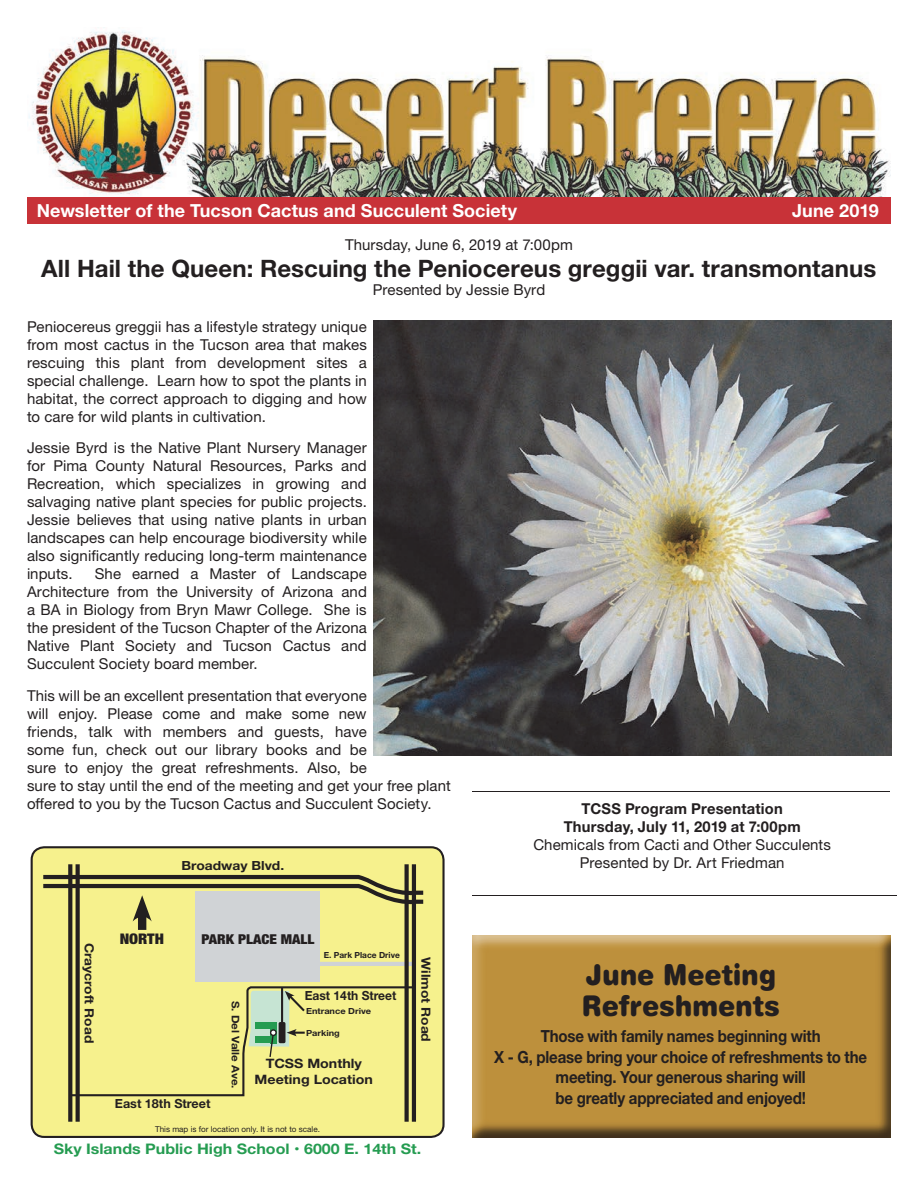
<style>
.page{position:relative;width:918px;height:1188px;background:#fff}
.page>*{position:absolute;margin:0;border:0;box-sizing:border-box;transform-origin:0 0}
.t1{font:900 28.65px/30.9px "Helvetica Rounded";letter-spacing:.005em;color:#231f20;scale:.9 1}
.t2{font:700 24px "Helvetica Neue";letter-spacing:.005em;color:#231f20}
.t3{font:700 18px "Helvetica Neue";letter-spacing:.005em;color:#fff}
.t4{font:700 16.8px/20.1px "Helvetica Neue";letter-spacing:-.01em;color:#231f20;text-align:center;scale:.9 1}
.t5{font:15px/18px "Helvetica Neue";letter-spacing:.005em;color:#231f20;text-align:justify}
.t6{font:700 15px/18px "Helvetica Neue";letter-spacing:.015em;color:#231f20;text-align:center}
.t7{font:900 condensed 14.7px "Helvetica Neue";color:#231f20;scale:1.1 1}
.t8{font:700 14.55px "Helvetica Neue";color:#259c51;scale:1.1 1}
.t9{font:900 condensed 13.65px "Helvetica Neue";color:#231f20;scale:1.1 1}
.t10{font:700 12.9px/16px "Helvetica Neue";color:#231f20;text-align:center;scale:1.1 1}
.t11{font:700 12.6px "Helvetica Neue";color:#231f20;scale:1.1 1}
.t12{font:700 12.6px "Helvetica Neue";color:#231f20}
.t13{font:700 12.6px "Helvetica Neue";color:#231f20;scale:.96 1}
.t14{font:700 10.5px "Helvetica Neue";color:#231f20;scale:1.1 1}
.t15{font:700 8.4px "Helvetica Neue";color:#231f20;scale:1.1 1}
.t16{font:700 8.4px "Helvetica Neue";color:#231f20}
.t17{font:8.1px "Helvetica Neue";color:#231f20}
</style>
<div class="page">
<img style="left:28px;top:27px;width:863px;height:170px">
<div style="left:27px;top:197px;width:864px;height:27px;background:#c83238"></div>
<img style="left:473px;top:936px;width:418px;height:201px">
<div style="left:32px;top:847px;width:412px;height:290px;background:#f6f18d;border-radius:13px"></div>
<div style="left:31px;top:846px;width:414px;height:292px;border:2px solid #231f20;border-radius:13px"></div>
<div style="left:196px;top:891px;width:124px;height:91px;background:#d0d3d6"></div>
<div style="left:138px;top:911px;width:8px;height:19px;background:#231f20"></div>
<svg style="left:68px;top:864px;width:4px;height:258px"></svg>
<svg style="left:76px;top:864px;width:4px;height:258px"></svg>
<svg style="left:43px;top:873px;width:381px;height:49px"></svg>
<hr style="left:315px;top:962px;width:99px;height:4px;background:#d0d3d6">
<svg style="left:405px;top:864px;width:4px;height:258px"></svg>
<hr style="left:412px;top:864px;width:4px;height:258px;background:#231f20">
<svg style="left:69px;top:985px;width:343px;height:112px"></svg>
<div style="left:270px;top:1029px;width:7px;height:7px;border:1px solid #231f20;border-radius:50%"></div>
<img style="left:374px;top:320px;width:518px;height:436px">
<hr style="left:472px;top:895px;width:424px;height:1px;background:#231f20">
<hr style="left:472px;top:791px;width:418px;height:1px;background:#231f20">
<p class="t3" style="left:37px;top:204px;width:482px">Newsletter of the Tucson Cactus and Succulent Society</p>
<p class="t3" style="left:792px;top:204px;width:88px">June 2019</p>
<p class="t5" style="left:345px;top:237px;width:229px">Thursday, June 6, 2019 at 7:00pm</p>
<h2 class="t2" style="left:41px;top:260px;width:837px">All Hail the Queen: Rescuing the Peniocereus greggii var. transmontanus</h2>
<p class="t5" style="left:373px;top:282px;width:174px">Presented by Jessie Byrd</p>
<p class="t5" style="left:27px;top:319px;width:341px">Peniocereus greggii has a lifestyle strategy unique from most cactus in the Tucson area that makes rescuing this plant from development sites a special challenge. Learn how to spot the plants in habitat, the correct approach to digging and how to care for wild plants in cultivation.</p>
<p class="t5" style="left:27px;top:441px;width:341px">Jessie Byrd is the Native Plant Nursery Manager for Pima County Natural Resources, Parks and Recreation, which specializes in growing and salvaging native plant species for public projects.<br>Jessie believes that using native plants in urban landscapes can help encourage biodiversity while also significantly reducing long-term maintenance inputs.</p>
<p class="t5" style="left:27px;top:567px;width:341px;text-indent:68px">She earned a Master of Landscape Architecture from the University of Arizona and a BA in Biology from Bryn Mawr College. She is the president of the Tucson Chapter of the Arizona Native Plant Society and Tucson Cactus and Succulent Society board member.</p>
<p class="t5" style="left:27px;top:688px;width:425px;text-align:left">This will be an excellent presentation that everyone<br>will enjoy. Please come and make some new<br>friends, talk with members and guests, have<br>some fun, check out our library books and be<br>sure to enjoy the great refreshments. Also, be<br>sure to stay until the end of the meeting and get your free plant offered to you by the Tucson Cactus and Succulent Society.</p>
<p class="t11" style="left:181px;top:861px;width:95px">Broadway Blvd.</p>
<p class="t11" style="left:94px;top:943px;width:93px;rotate:90deg">Craycroft Road</p>
<p class="t7" style="left:120px;top:927px;width:42px">NORTH</p>
<p class="t9" style="left:201px;top:928px;width:104px">PARK PLACE MALL</p>
<p class="t16" style="left:324px;top:952px;width:78px">E. Park Place Drive</p>
<p class="t13" style="left:305px;top:991px;width:97px">East 14th Street</p>
<p class="t14" style="left:239px;top:1001px;width:81px;rotate:90deg">S. Del Valle Ave.</p>
<p class="t15" style="left:306px;top:1008px;width:61px">Entrance Drive</p>
<p class="t15" style="left:306px;top:1030px;width:32px">Parking</p>
<p class="t10" style="left:255px;top:1057px;width:109px">TCSS Monthly<br>Meeting Location</p>
<p class="t12" style="left:115px;top:1099px;width:97px">East 18th Street</p>
<p class="t17" style="left:155px;top:1126px;width:166px">This map is for location only. It is not to scale.</p>
<p class="t11" style="left:431px;top:957px;width:79px;rotate:90deg">Wilmot Road</p>
<p class="t8" style="left:54px;top:1144px;width:336px">Sky Islands Public High School • 6000 E. 14th St.</p>
<p class="t6" style="left:564px;top:801px;width:238px">TCSS Program Presentation<br>Thursday, July 11, 2019 at 7:00pm</p>
<p class="t5" style="left:533px;top:837px;width:299px;text-align:center">Chemicals from Cacti and Other Succulents<br>Presented by Dr. Art Friedman</p>
<h1 class="t1" style="left:582px;top:958px;width:221px">June Meeting<br>Refreshments</h1>
<p class="t4" style="left:494px;top:1028px;width:416px">Those with family names beginning with<br>X - G, please bring your choice of refreshments to the meeting. Your generous sharing will</p>
<p class="t4" style="left:555px;top:1090px;width:280px">be greatly appreciated and enjoyed!</p>
</div>
